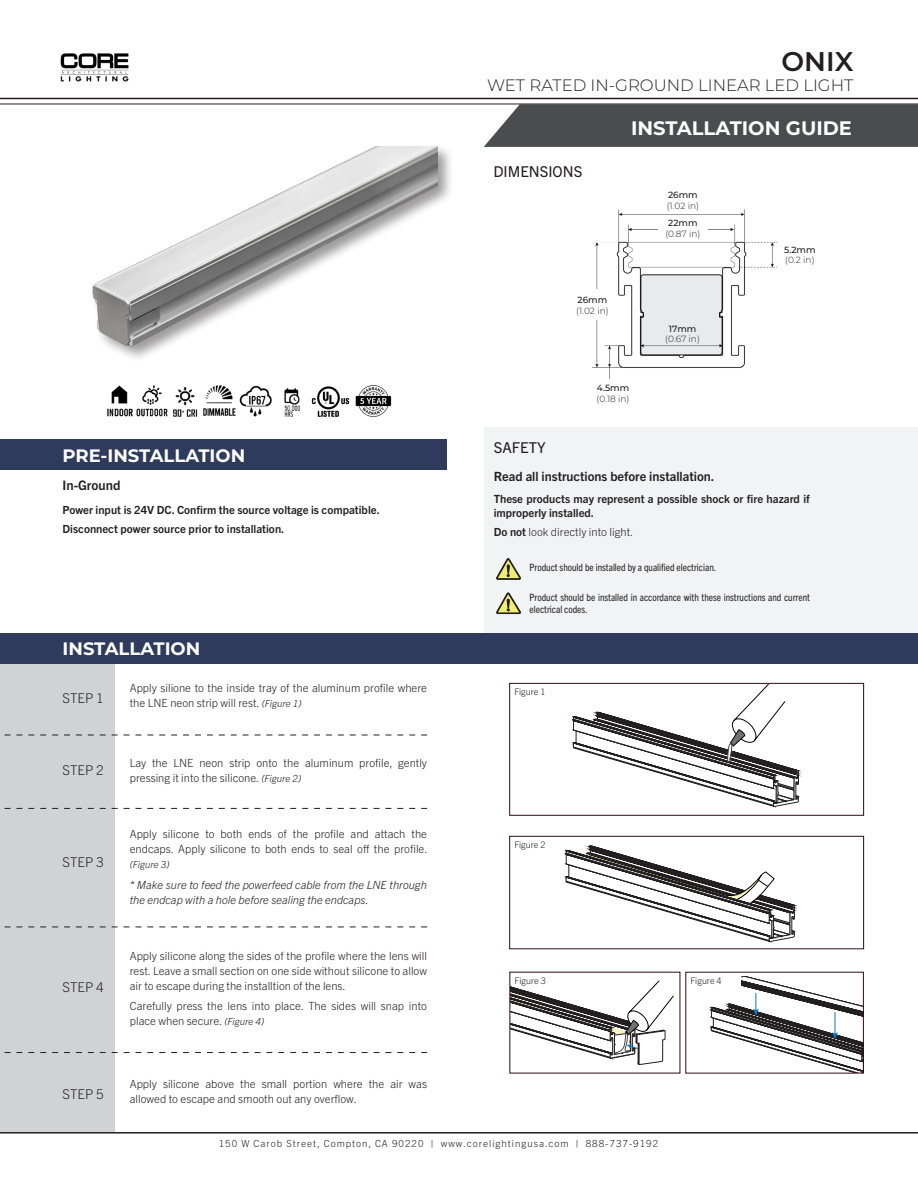
<style>
.page{position:relative;width:918px;height:1188px;background:#fff}
.page>*{position:absolute;margin:0;border:0;box-sizing:border-box;transform-origin:0 0}
.t1{font:600 27px "Montserrat";color:#231f20}
.t2{font:700 19.5px "Montserrat";color:#fff}
.t3{font:700 18px "Montserrat";color:#fff}
.t4{font:300 16.5px "Montserrat";color:#231f20}
.t5{font:15px "Trade Gothic Next LT Pro";color:#231f20}
.t6{font:300 13.5px "Trade Gothic Next LT Pro";color:#231f20}
.t7{font:700 13.2px "Trade Gothic Next LT Pro";color:#231f20}
.t8{font:700 12.75px "Trade Gothic Next LT Pro";color:#231f20}
.t9{font:300 11.25px/15px "Trade Gothic Next LT Pro";color:#231f20}
.t10{font:700 11.25px/13.5px "Trade Gothic Next LT Pro";color:#231f20}
.t11{font:italic 300 11.25px/15px "Trade Gothic Next LT Pro";color:#231f20}
.t12{font:condensed 10.2px/12px "Trade Gothic Next LT Pro";color:#231f20}
.t13{font:300 9.75px "Trade Gothic Next LT Pro";letter-spacing:.1em;color:#231f20}
.t14{font:italic 300 9.75px "Trade Gothic Next LT Pro";color:#231f20}
.t15{font:300 9px "Montserrat";color:#231f20}
.t16{font:300 9px "Trade Gothic Next LT Pro";color:#231f20}
.t17{font:500 9px "Montserrat";color:#231f20}
.s1{font-style:italic;font-size:9.75px}
.s2{font-weight:700}
</style>
<div class="page">
<div style="left:484px;top:427px;width:434px;height:221px;background:#f2f3f4"></div>
<div style="left:0;top:657px;width:114px;height:476px;background:#d1d2d4"></div>
<div style="left:484px;top:105px;width:434px;height:42px;background:#4b4c4d"></div>
<img style="left:60px;top:53px;width:69px;height:29px">
<hr style="left:0;top:98px;width:918px;height:1px;background:#231f20">
<hr style="left:0;top:104px;width:918px;height:1px;background:#231f20">
<svg style="left:4px;top:735px;width:423px;height:1px"></svg>
<svg style="left:4px;top:808px;width:423px;height:1px"></svg>
<svg style="left:4px;top:927px;width:423px;height:1px"></svg>
<svg style="left:4px;top:1052px;width:423px;height:1px"></svg>
<hr style="left:0;top:1132px;width:918px;height:2px;background:#231f20">
<div style="left:0;top:439px;width:447px;height:31px;background:#2f3b5d"></div>
<svg style="left:496px;top:592px;width:25px;height:22px"></svg>
<svg style="left:496px;top:558px;width:25px;height:22px"></svg>
<div style="left:509px;top:683px;width:355px;height:133px;border:1px solid #2d0e0f"></div>
<div style="left:509px;top:836px;width:355px;height:113px;border:1px solid #2d0e0f"></div>
<div style="left:0;top:633px;width:918px;height:31px;background:#2f3b5d"></div>
<img style="left:592px;top:209px;width:185px;height:170px">
<div style="left:572px;top:289px;width:41px;height:30px;background:#fff"></div>
<div style="left:658px;top:216px;width:50px;height:23px;background:#fff"></div>
<div style="left:660px;top:187px;width:45px;height:23px;background:#fff"></div>
<div style="left:90px;top:143px;width:365px;height:219px;background:#231f20;opacity:.45"></div>
<img style="left:90px;top:146px;width:347px;height:216px">
<img style="left:136px;top:385px;width:32px;height:32px">
<img style="left:107px;top:385px;width:26px;height:32px">
<img style="left:173px;top:387px;width:25px;height:30px">
<img style="left:203px;top:385px;width:33px;height:31px">
<img style="left:239px;top:385px;width:33px;height:32px">
<img style="left:311px;top:386px;width:39px;height:31px">
<img style="left:355px;top:385px;width:36px;height:32px">
<img style="left:284px;top:388px;width:16px;height:29px">
<svg style="left:564px;top:846px;width:234px;height:96px"></svg>
<svg style="left:571px;top:684px;width:231px;height:123px"></svg>
<svg style="left:711px;top:976px;width:153px;height:98px"></svg>
<svg style="left:510px;top:981px;width:164px;height:84px"></svg>
<p class="t1" style="left:782px;top:42px;width:73px">ONIX</p>
<p class="t4" style="left:487px;top:74px;width:368px">WET RATED IN-GROUND LINEAR LED LIGHT</p>
<p class="t5" style="left:493px;top:161px;width:90px">DIMENSIONS</p>
<p class="t17" style="left:578px;top:294px;width:31px">26mm</p>
<p class="t15" style="left:576px;top:305px;width:34px">(1.02 in)</p>
<p class="t2" style="left:631px;top:114px;width:222px">INSTALLATION GUIDE</p>
<p class="t17" style="left:668px;top:188px;width:31px">26mm</p>
<p class="t15" style="left:667px;top:199px;width:34px">(1.02 in)</p>
<p class="t17" style="left:668px;top:217px;width:31px">22mm</p>
<p class="t15" style="left:665px;top:228px;width:37px">(0.87 in)</p>
<p class="t17" style="left:669px;top:322px;width:29px">17mm</p>
<p class="t15" style="left:665px;top:333px;width:36px">(0.67 in)</p>
<p class="t17" style="left:784px;top:243px;width:33px">5.2mm</p>
<p class="t15" style="left:785px;top:254px;width:31px">(0.2 in)</p>
<p class="t3" style="left:63px;top:442px;width:184px">PRE-INSTALLATION</p>
<p class="t7" style="left:63px;top:476px;width:59px">In-Ground</p>
<p class="t10" style="left:63px;top:502px;width:319px">Power input is 24V DC. Confirm the source voltage is compatible.</p>
<p class="t10" style="left:63px;top:522px;width:223px">Disconnect power source prior to installation.</p>
<p class="t3" style="left:63px;top:636px;width:139px">INSTALLATION</p>
<p class="t6" style="left:63px;top:688px;width:43px">STEP 1</p>
<p class="t6" style="left:63px;top:760px;width:43px">STEP 2</p>
<p class="t6" style="left:63px;top:853px;width:43px">STEP 3</p>
<p class="t6" style="left:63px;top:978px;width:43px">STEP 4</p>
<p class="t6" style="left:63px;top:1084px;width:43px">STEP 5</p>
<p class="t9" style="left:130px;top:680px;width:299px">Apply silione to the inside tray of the aluminum profile where the LNE neon strip will rest. <span class="s1">(Figure 1)</span></p>
<p class="t9" style="left:130px;top:755px;width:299px">Lay the LNE neon strip onto the aluminum profile, gently pressing it into the silicone. <span class="s1">(Figure 2)</span></p>
<p class="t9" style="left:130px;top:826px;width:299px">Apply silicone to both ends of the profile and attach the endcaps. Apply silicone to both ends to seal off the profile.</p>
<p class="t14" style="left:130px;top:858px;width:41px">(Figure 3)</p>
<p class="t11" style="left:130px;top:876px;width:299px">* Make sure to feed the powerfeed cable from the LNE through the endcap with a hole before sealing the endcaps.</p>
<p class="t9" style="left:130px;top:947px;width:299px;text-align:justify">Apply silicone along the sides of the profile where the lens will rest. Leave a small section on one side without silicone to allow air to escape during the installtion of the lens.</p>
<p class="t9" style="left:130px;top:998px;width:299px">Carefully press the lens into place. The sides will snap into place when secure. <span class="s1">(Figure 4)</span></p>
<p class="t9" style="left:130px;top:1076px;width:299px">Apply silicone above the small portion where the air was allowed to escape and smooth out any overflow.</p>
<p class="t5" style="left:494px;top:437px;width:53px">SAFETY</p>
<p class="t17" style="left:597px;top:382px;width:34px">4.5mm</p>
<p class="t15" style="left:597px;top:393px;width:34px">(0.18 in)</p>
<p class="t8" style="left:494px;top:467px;width:222px">Read all instructions before installation.</p>
<p class="t10" style="left:494px;top:491px;width:318px">These products may represent a possible shock or fire hazard if improperly installed.</p>
<p class="t9" style="left:494px;top:523px;width:141px"><span class="s2">Do not</span> look directly into light.</p>
<p class="t12" style="left:530px;top:561px;width:188px">Product should be installed by a qualified electrician.</p>
<p class="t12" style="left:530px;top:590px;width:282px">Product should be installed in accordance with these instructions and current electrical codes.</p>
<p class="t16" style="left:514px;top:686px;width:33px">Figure 1</p>
<p class="t16" style="left:514px;top:839px;width:33px">Figure 2</p>
<p class="t16" style="left:515px;top:975px;width:33px">Figure 3</p>
<p class="t16" style="left:691px;top:975px;width:33px">Figure 4</p>
<p class="t13" style="left:219px;top:1137px;width:441px">150 W Carob Street, Compton, CA 90220 | www.corelightingusa.com | 888-737-9192</p>
</div>
